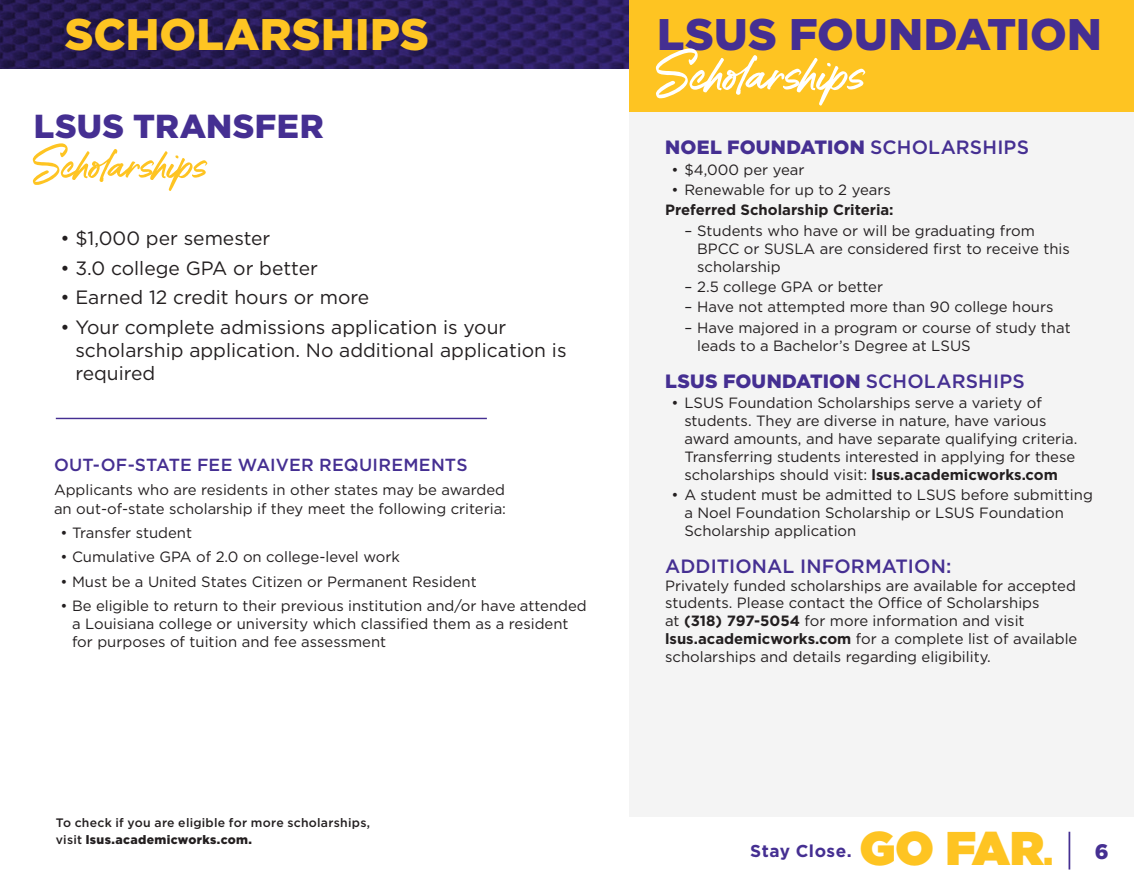
<style>
.page{position:relative;width:1134px;height:882px;background:#fff}
.page>*{position:absolute;margin:0;border:0;box-sizing:border-box;transform-origin:0 0}
.t1{font:75.6px "Kokomo Breeze";color:#fff}
.t2{font:63px "Kokomo Breeze";color:#fec422}
.t3{font:900 47.25px "Gotham";color:#fec422}
.t4{font:900 44.27px "Gotham";letter-spacing:.005em;color:#452f92}
.t5{font:900 44.27px "Gotham";letter-spacing:.005em;color:#fec422}
.t6{font:900 33.25px "Gotham";letter-spacing:.01em;color:#452f92}
.t7{font:900 21px "Gotham";color:#452f92}
.t8{font:19.25px/23.1px "Gotham";color:#231f20}
.t9{font:900 19.25px "Gotham";letter-spacing:.01em;color:#452f92}
.t10{font:500 19.25px "Gotham";letter-spacing:.005em;color:#452f92}
.t11{font:500 17.5px "Gotham";letter-spacing:.01em;color:#452f92}
.t12{font:700 17.15px "Gotham";letter-spacing:.025em;color:#452f92}
.t13{font:14.88px/17.8px "Gotham";color:#231f20}
.t14{font:700 14.88px "Gotham";color:#231f20}
.t15{font:500 12.25px/17.2px "Gotham";letter-spacing:.02em;color:#231f20}
.s1{font-weight:900}
.s2{font-weight:500}
.s3{font-weight:700}
.s4{font-size:31.5px}
</style>
<div class="page">
<hr style="left:1069px;top:832px;width:1px;height:38px;background:#452f92">
<svg style="left:0;top:0;width:630px;height:69px;background:#281b58"></svg>
<div style="left:630px;top:0;width:504px;height:817px;background:#f4f4f4"></div>
<div style="left:630px;top:0;width:504px;height:112px;background:#fec422"></div>
<hr style="left:56px;top:418px;width:431px;height:1px;background:#452f92">
<p class="t5" style="left:65px;top:4px;width:366px">SCHOLARSHIPS</p>
<p class="t6" style="left:34px;top:104px;width:291px">LSUS TRANSFER</p>
<p class="t2" style="left:34px;top:135px;width:174px">Scholarships</p>
<p class="t8" style="left:60px;top:226px;width:212px">• $1,000 per semester</p>
<p class="t8" style="left:60px;top:256px;width:259px">• 3.0 college GPA or better</p>
<p class="t8" style="left:60px;top:285px;width:310px">• Earned 12 credit hours or more</p>
<p class="t8" style="left:75px;top:315px;width:493px;text-indent:-15px">• Your complete admissions application is your scholarship application. No additional application is required</p>
<p class="t11" style="left:54px;top:453px;width:415px">OUT-OF-STATE FEE WAIVER REQUIREMENTS</p>
<p class="t13" style="left:54px;top:480px;width:454px;line-height:18.9px">Applicants who are residents in other states may be awarded an out-of-state scholarship if they meet the following criteria:</p>
<p class="t13" style="left:60px;top:524px;width:133px">• Transfer student</p>
<p class="t13" style="left:60px;top:548px;width:341px">• Cumulative GPA of 2.0 on college-level work</p>
<p class="t13" style="left:60px;top:572px;width:418px">• Must be a United States Citizen or Permanent Resident</p>
<p class="t13" style="left:72px;top:596px;width:516px;text-indent:-12px">• Be eligible to return to their previous institution and/or have attended a Louisiana college or university which classified them as a resident for purposes of tuition and fee assessment</p>
<p class="t15" style="left:56px;top:814px;width:316px">To check if you are eligible for more scholarships, visit <span class="s1">lsus.academicworks.com.</span></p>
<p class="t4" style="left:657px;top:4px;width:446px">LSUS FOUNDATION</p>
<p class="t1" style="left:657px;top:38px;width:208px">Scholarships</p>
<p class="t9" style="left:665px;top:134px;width:365px">NOEL FOUNDATION <span class="s2">SCHOLARSHIPS</span></p>
<p class="t13" style="left:672px;top:160px;width:134px">• $4,000 per year</p>
<p class="t13" style="left:672px;top:180px;width:221px">• Renewable for up to 2 years</p>
<p class="t14" style="left:665px;top:200px;width:230px">Preferred Scholarship Criteria:</p>
<p class="t13" style="left:697px;top:221px;width:374px;text-indent:-13px">– Students who have or will be graduating from<br>BPCC or SUSLA are considered first to receive this scholarship</p>
<p class="t13" style="left:684px;top:277px;width:200px">– 2.5 college GPA or better</p>
<p class="t13" style="left:684px;top:298px;width:371px">– Have not attempted more than 90 college hours</p>
<p class="t13" style="left:697px;top:318px;width:375px;text-indent:-13px">– Have majored in a program or course of study that leads to a Bachelor’s Degree at LSUS</p>
<p class="t9" style="left:665px;top:368px;width:361px">LSUS FOUNDATION <span class="s2">SCHOLARSHIPS</span></p>
<p class="t13" style="left:684px;top:394px;width:395px;text-indent:-13px">• LSUS Foundation Scholarships serve a variety of students. They are diverse in nature, have various award amounts, and have separate qualifying criteria.<br>Transferring students interested in applying for these scholarships should visit: <span class="s3">lsus.academicworks.com</span></p>
<p class="t13" style="left:684px;top:485px;width:410px;text-indent:-13px">• A student must be admitted to LSUS before submitting a Noel Foundation Scholarship or LSUS Foundation<br>Scholarship application</p>
<p class="t10" style="left:665px;top:553px;width:288px">ADDITIONAL INFORMATION:</p>
<p class="t13" style="left:665px;top:576px;width:414px">Privately funded scholarships are available for accepted students. Please contact the Office of Scholarships<br>at <span class="s3">(318) 797-5054</span> for more information and visit <span class="s3">lsus.academicworks.com</span> for a complete list of available scholarships and details regarding eligibility.</p>
<p class="t12" style="left:750px;top:839px;width:103px">Stay Close.</p>
<h3 class="t3" style="left:860px;top:814px;width:195px">GO FAR<span class="s4">.</span></h3>
<h3 class="t7" style="left:1095px;top:837px;width:15px">6</h3>
</div>
